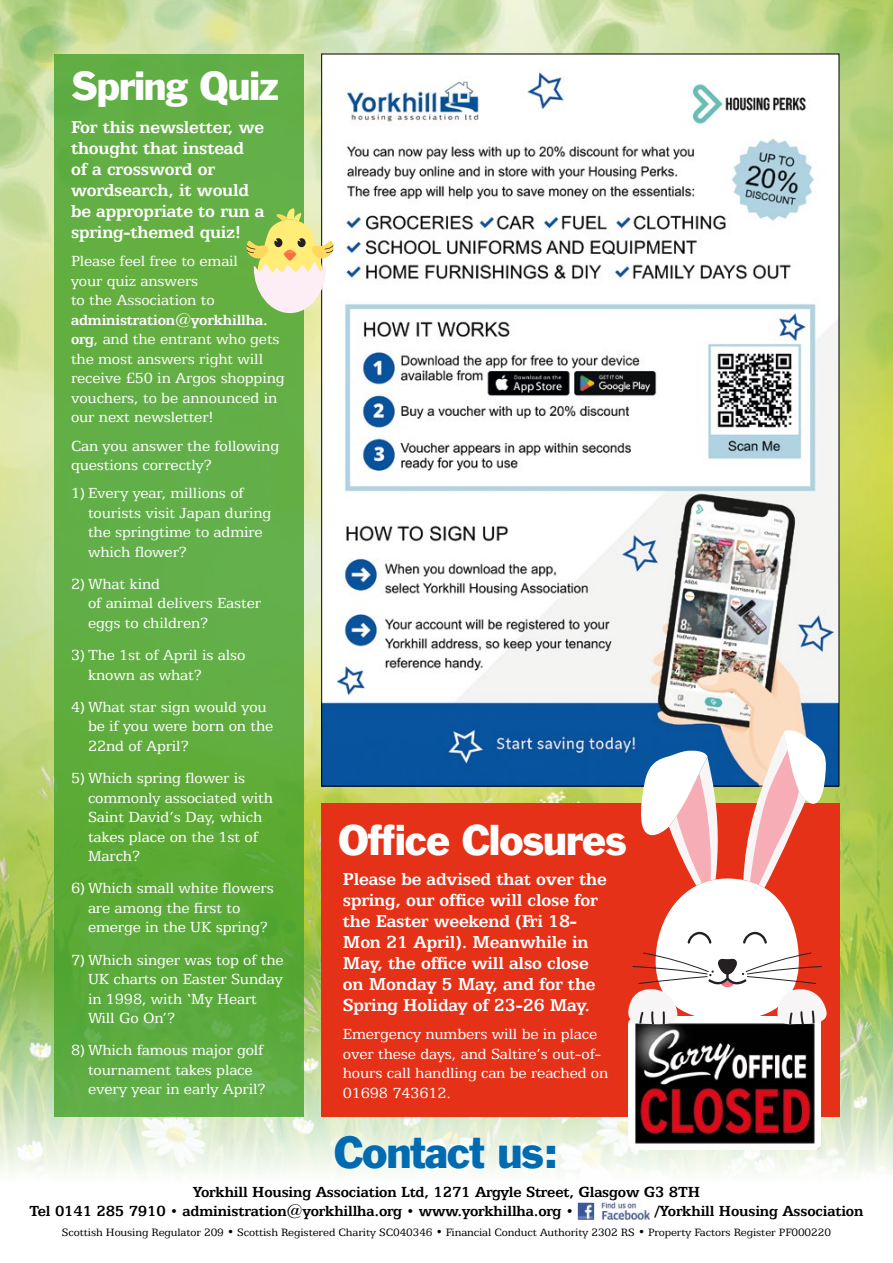
<style>
.page{position:relative;width:893px;height:1263px;background:#fff}
.page>*{position:absolute;margin:0;border:0;box-sizing:border-box;transform-origin:0 0}
.t1{font:41.55px "Franklin Gothic BT";letter-spacing:-.03em;color:#006bb1}
.t2{font:39.6px "Franklin Gothic BT";letter-spacing:-.03em;color:#fff}
.t3{font:37.5px "Franklin Gothic BT";letter-spacing:-.03em;color:#fff}
.t4{font:700 19.5px/21px "Egyptian 505 BT";letter-spacing:-.01em;color:#fff}
.t5{font:16.5px/19.5px "Egyptian 505 BT";letter-spacing:-.01em;color:#fff}
.t6{font:700 16.5px/19.5px "Egyptian 505 BT";letter-spacing:-.01em;color:#000}
.t7{font:12px "Egyptian 505 BT";letter-spacing:-.01em;color:#000}
.s1{font-weight:700}
.s2{font-size:13.5px}
</style>
<div class="page">
<img style="left:0;top:0;width:893px;height:944px">
<svg style="left:0;top:944px;width:893px;height:230px"></svg>
<svg style="left:54px;top:54px;width:250px;height:1063px;background:#60ad41"></svg>
<svg style="left:577px;top:1202px;width:73px;height:18px"></svg>
<img style="left:323px;top:56px;width:514px;height:728px">
<div style="left:321px;top:804px;width:518px;height:313px;background:#e43117"></div>
<img style="left:628px;top:1024px;width:193px;height:125px">
<svg style="left:626px;top:729px;width:202px;height:295px"></svg>
<svg style="left:247px;top:207px;width:86px;height:106px;background:#d3d89b"></svg>
<h3 class="t3" style="left:71px;top:64px;width:210px">Spring Quiz</h3>
<p class="t4" style="left:71px;top:117px;width:195px">For this newsletter, we thought that instead of a crossword or wordsearch, it would be appropriate to run a spring-themed quiz!</p>
<p class="t5" style="left:71px;top:251px;width:169px">Please feel free to email your quiz answers<br>to the Association to</p>
<p class="t5" style="left:71px;top:310px;width:215px"><span class="s1">administration@yorkhillha. org</span>, and the entrant who gets the most answers right will receive £50 in Argos shopping vouchers, to be announced in our next newsletter!</p>
<p class="t5" style="left:71px;top:435px;width:210px">Can you answer the following questions correctly?</p>
<p class="t5" style="left:88px;top:483px;width:185px;text-indent:-17px">1) Every year, millions of tourists visit Japan during the springtime to admire which flower?</p>
<p class="t5" style="left:88px;top:574px;width:175px;text-indent:-17px">2) What kind<br>of animal delivers Easter eggs to children?</p>
<p class="t5" style="left:88px;top:645px;width:159px;text-indent:-17px">3) The 1st of April is also known as what?</p>
<p class="t5" style="left:88px;top:697px;width:187px;text-indent:-17px">4) What star sign would you be if you were born on the<br>22nd of April?</p>
<p class="t5" style="left:88px;top:768px;width:186px;text-indent:-17px">5) Which spring flower is commonly associated with<br>Saint David’s Day, which takes place on the 1st of<br>March?</p>
<p class="t5" style="left:88px;top:878px;width:187px;text-indent:-17px">6) Which small white flowers are among the first to emerge in the UK spring?</p>
<p class="t5" style="left:88px;top:949px;width:197px;text-indent:-17px">7) Which singer was top of the<br>UK charts on Easter Sunday in 1998, with ‘My Heart<br>Will Go On’?</p>
<p class="t5" style="left:88px;top:1040px;width:179px;text-indent:-17px">8) Which famous major golf tournament takes place every year in early April?</p>
<h2 class="t2" style="left:338px;top:817px;width:290px">Office Closures</h2>
<p class="t4" style="left:343px;top:868px;width:265px">Please be advised that over the spring, our office will close for the Easter weekend (Fri 18-<br>Mon 21 April). Meanwhile in<br>May, the office will also close on Monday 5 May, and for the<br>Spring Holiday of 23-26 May.</p>
<p class="t5" style="left:343px;top:1024px;width:267px">Emergency numbers will be in place over these days, and Saltire’s out-of&shy;hours call handling can be reached on<br>01698 743612.</p>
<h1 class="t1" style="left:334px;top:1128px;width:227px">Contact us:</h1>
<p class="t6" style="left:29px;top:1181px;width:672px;text-indent:163px">Yorkhill Housing Association Ltd, 1271 Argyle Street, Glasgow G3 8TH<br>Tel 0141 285 7910 <span class="s2">•</span> administration@yorkhillha.org <span class="s2">•</span> www.yorkhillha.org <span class="s2">•</span></p>
<p class="t6" style="left:655px;top:1201px;width:210px">/Yorkhill Housing Association</p>
<p class="t7" style="left:62px;top:1225px;width:770px">Scottish Housing Regulator 209 • Scottish Registered Charity SC040346 • Financial Conduct Authority 2302 RS • Property Factors Register PF000220</p>
</div>
